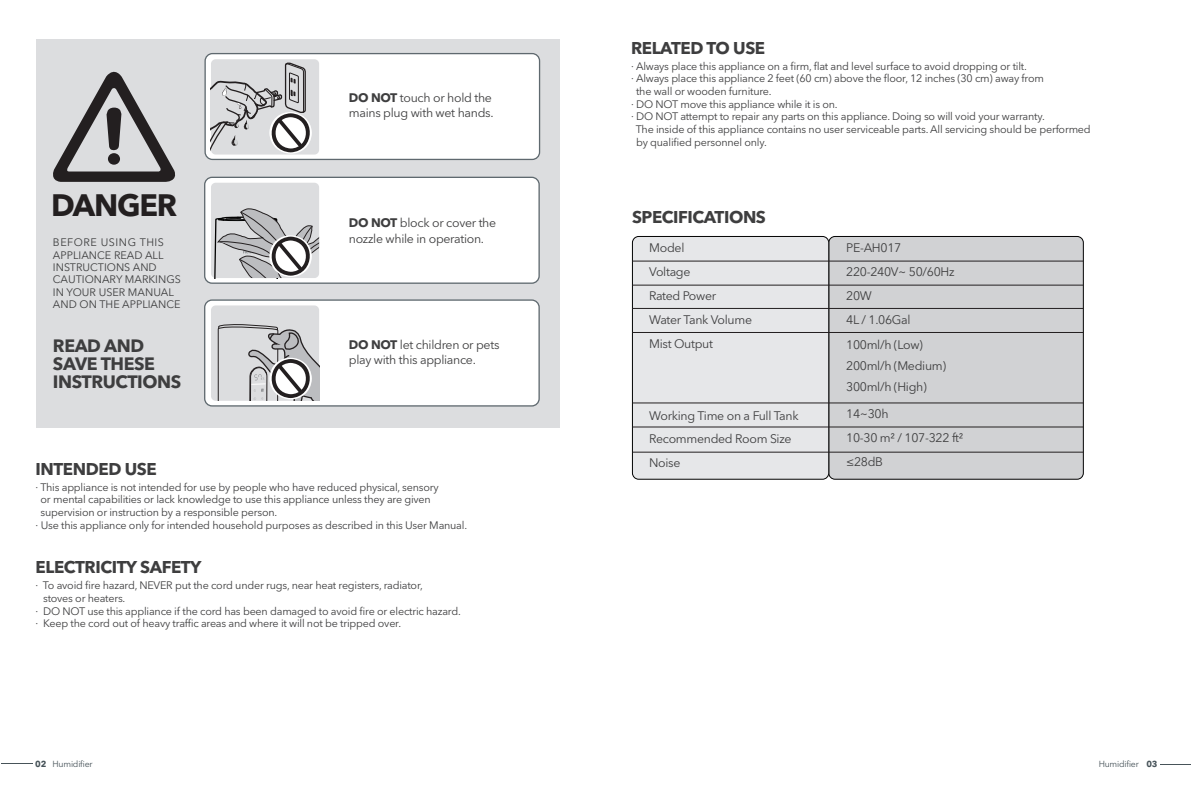
<style>
.page{position:relative;width:1191px;height:794px;background:#fff}
.page>*{position:absolute;margin:0;border:0;box-sizing:border-box;transform-origin:0 0}
.t1{font:700 30.62px "Avenir Next LT Pro";letter-spacing:-.04em;color:#231f20}
.t2{font:700 17.85px/18.2px "Avenir Next LT Pro";letter-spacing:-.025em;color:#3e3e3f}
.t3{font:700 16.97px "Avenir Next LT Pro";letter-spacing:-.025em;color:#3e3e3f}
.t4{font:12.25px/23.8px "Avenir Next LT Pro";letter-spacing:-.025em;color:#3e3e3f}
.t5{font:10.85px "Avenir Next LT Pro";letter-spacing:-.02em;color:#3e3e3f}
.t6{font:10.85px/12.2px "Avenir Next LT Pro";color:#3e3e3f}
.t7{font:8.75px "Avenir Next LT Pro";letter-spacing:-.025em;color:#475359}
.s1{font-weight:700}
</style>
<div class="page">
<hr style="left:1px;top:763px;width:31px;height:1px;background:#475359">
<hr style="left:1160px;top:764px;width:31px;height:1px;background:#475359">
<div style="left:36px;top:39px;width:523px;height:389px;background:#dcdddf"></div>
<div style="left:205px;top:300px;width:334px;height:106px;background:#fff;border-radius:7px"></div>
<div style="left:204px;top:299px;width:336px;height:107px;border:1px solid #5f696f;border-radius:7px"></div>
<div style="left:205px;top:54px;width:334px;height:105px;background:#fff;border-radius:7px"></div>
<div style="left:204px;top:53px;width:336px;height:107px;border:1px solid #5f696f;border-radius:7px"></div>
<svg style="left:53px;top:71px;width:123px;height:111px"></svg>
<div style="left:108px;top:153px;width:12px;height:12px;background:#231f20;border-radius:50%"></div>
<div style="left:828px;top:236px;width:255px;height:243px;background:#d1d2d4;border-radius:6px"></div>
<div style="left:828px;top:236px;width:255px;height:244px;border:1px solid #030303;border-radius:6px"></div>
<div style="left:632px;top:236px;width:196px;height:243px;background:#e6e7e9;border-radius:6px"></div>
<div style="left:632px;top:236px;width:197px;height:244px;border:1px solid #030303;border-radius:6px"></div>
<div style="left:205px;top:177px;width:334px;height:106px;background:#fff;border-radius:7px"></div>
<div style="left:204px;top:177px;width:336px;height:107px;border:1px solid #5f696f;border-radius:7px"></div>
<div style="left:211px;top:183px;width:108px;height:95px;background:#dcdddf;border-radius:5px"></div>
<div style="left:211px;top:305px;width:108px;height:96px;background:#dcdddf;border-radius:5px"></div>
<div style="left:211px;top:59px;width:108px;height:96px;background:#dcdddf;border-radius:5px"></div>
<svg style="left:213px;top:208px;width:106px;height:71px"></svg>
<svg style="left:211px;top:62px;width:106px;height:97px"></svg>
<hr style="left:632px;top:261px;width:451px;height:1px;background:#231f20">
<hr style="left:632px;top:285px;width:451px;height:1px;background:#231f20">
<hr style="left:632px;top:308px;width:451px;height:1px;background:#231f20">
<hr style="left:632px;top:332px;width:451px;height:1px;background:#231f20">
<hr style="left:632px;top:403px;width:451px;height:1px;background:#231f20">
<hr style="left:632px;top:427px;width:451px;height:1px;background:#231f20">
<hr style="left:632px;top:452px;width:451px;height:1px;background:#231f20">
<svg style="left:217px;top:324px;width:102px;height:77px"></svg>
<h1 class="t1" style="left:51px;top:187px;width:128px">DANGER</h1>
<p class="t6" style="left:53px;top:236px;width:129px">BEFORE USING THIS<br>APPLIANCE READ ALL<br>INSTRUCTIONS AND<br>CAUTIONARY MARKINGS<br>IN YOUR USER MANUAL<br>AND ON THE APPLIANCE</p>
<h2 class="t2" style="left:53px;top:336px;width:130px">READ AND<br>SAVE THESE<br>INSTRUCTIONS</h2>
<p class="t4" style="left:349px;top:90px;width:146px;line-height:15.4px"><span class="s1">DO NOT</span> touch or hold the mains plug with wet hands.</p>
<p class="t4" style="left:349px;top:215px;width:149px;line-height:15.4px"><span class="s1">DO NOT</span> block or cover the nozzle while in operation.</p>
<p class="t4" style="left:349px;top:337px;width:152px;line-height:15.4px"><span class="s1">DO NOT</span> let children or pets play with this appliance.</p>
<h3 class="t3" style="left:36px;top:458px;width:123px">INTENDED USE</h3>
<p class="t5" style="left:36px;top:480px;width:404px">· This appliance is not intended for use by people who have reduced physical, sensory</p>
<p class="t5" style="left:41px;top:493px;width:392px">or mental capabilities or lack knowledge to use this appliance unless they are given</p>
<p class="t5" style="left:41px;top:506px;width:238px">supervision or instruction by a responsible person.</p>
<p class="t5" style="left:36px;top:518px;width:433px">· Use this appliance only for intended household purposes as described in this User Manual.</p>
<h3 class="t3" style="left:36px;top:557px;width:167px">ELECTRICITY SAFETY</h3>
<p class="t5" style="left:36px;top:579px;width:389px">· To avoid fire hazard, NEVER put the cord under rugs, near heat registers, radiator,</p>
<p class="t5" style="left:43px;top:591px;width:84px">stoves or heaters.</p>
<p class="t5" style="left:36px;top:604px;width:427px">· DO NOT use this appliance if the cord has been damaged to avoid fire or electric hazard.</p>
<p class="t5" style="left:36px;top:617px;width:367px">· Keep the cord out of heavy traffic areas and where it will not be tripped over.</p>
<h3 class="t3" style="left:631px;top:37px;width:136px">RELATED TO USE</h3>
<p class="t5" style="left:631px;top:59px;width:397px">· Always place this appliance on a firm, flat and level surface to avoid dropping or tilt.</p>
<p class="t5" style="left:631px;top:72px;width:414px">· Always place this appliance 2 feet (60 cm) above the floor, 12 inches (30 cm) away from</p>
<p class="t5" style="left:636px;top:85px;width:137px">the wall or wooden furniture.</p>
<p class="t5" style="left:631px;top:97px;width:208px">· DO NOT move this appliance while it is on.</p>
<p class="t5" style="left:631px;top:110px;width:415px">· DO NOT attempt to repair any parts on this appliance. Doing so will void your warranty.</p>
<p class="t5" style="left:636px;top:123px;width:456px">The inside of this appliance contains no user serviceable parts. All servicing should be performed</p>
<p class="t5" style="left:636px;top:135px;width:132px">by qualified personnel only.</p>
<h3 class="t3" style="left:632px;top:206px;width:135px">SPECIFICATIONS</h3>
<p class="t4" style="left:649px;top:236px;width:104px">Model<br>Voltage<br>Rated Power<br>Water Tank Volume<br>Mist Output</p>
<p class="t4" style="left:649px;top:403px;width:151px">Working Time on a Full Tank<br>Recommended Room Size<br>Noise</p>
<p class="t4" style="left:846px;top:236px;width:110px">PE-AH017<br>220-240V~ 50/60Hz<br>20W<br>4L / 1.06Gal<br>100ml/h (Low)</p>
<p class="t4" style="left:846px;top:355px;width:101px;line-height:21px">200ml/h (Medium)<br>300ml/h (High)</p>
<p class="t4" style="left:846px;top:402px;width:119px">14~30h<br>10-30 m² / 107-322 ft² ≤28dB</p>
<p class="t7" style="left:35px;top:759px;width:59px"><span class="s1">02</span> Humidifier</p>
<p class="t7" style="left:1098px;top:759px;width:60px">Humidifier <span class="s1">03</span></p>
</div>
